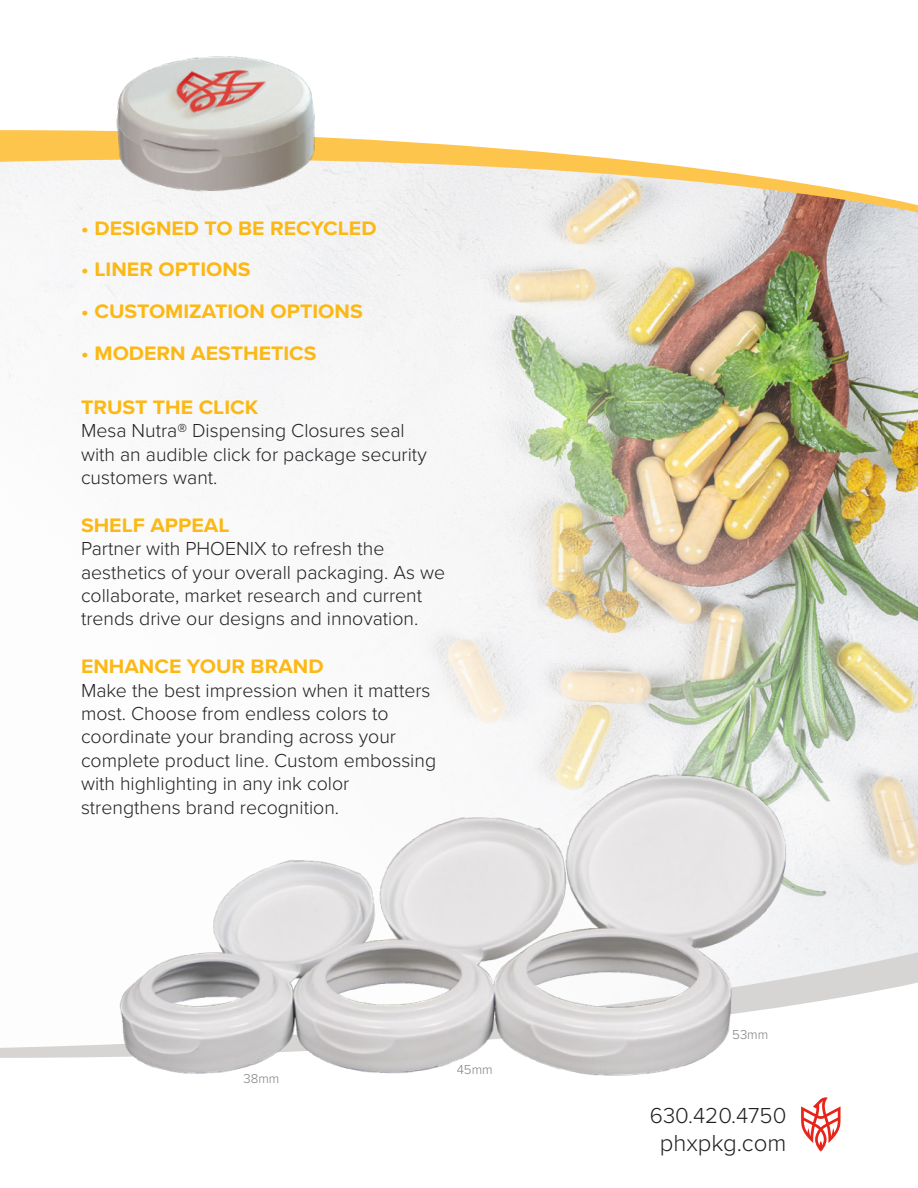
<style>
.page{position:relative;width:918px;height:1188px;background:#fff}
.page>*{position:absolute;margin:0;border:0;box-sizing:border-box;transform-origin:0 0}
.t1{font:300 24px "Proxima Nova";color:#231f20}
.t2{font:300 22.5px "Proxima Nova";color:#231f20}
.t3{font:700 20.25px "Proxima Nova";color:#fcb814;scale:1.05 1}
.t4{font:300 19.5px/23.4px "Proxima Nova";color:#231f20}
.t5{font:300 13.35px "Proxima Nova";color:#7e7f7b}
</style>
<div class="page">
<img style="left:1px;top:265px;width:917px;height:680px">
<svg style="left:857px;top:945px;width:61px;height:35px;fill:#d7d5d3"></svg>
<svg style="left:0;top:980px;width:918px;height:78px"></svg>
<svg style="left:1px;top:208px;width:917px;height:57px;fill:#f1f0f1"></svg>
<svg style="left:0;top:130px;width:918px;height:78px"></svg>
<svg style="left:801px;top:1112px;width:40px;height:40px"></svg>
<img style="left:88px;top:751px;width:769px;height:361px">
<img style="left:81px;top:56px;width:296px;height:174px">
<p class="t3" style="left:81px;top:213px;width:283px">• DESIGNED TO BE RECYCLED</p>
<p class="t3" style="left:81px;top:254px;width:163px">• LINER OPTIONS</p>
<p class="t3" style="left:81px;top:296px;width:270px">• CUSTOMIZATION OPTIONS</p>
<p class="t3" style="left:81px;top:338px;width:226px">• MODERN AESTHETICS</p>
<p class="t3" style="left:81px;top:392px;width:170px">TRUST THE CLICK</p>
<p class="t4" style="left:81px;top:418px;width:347px">Mesa Nutra® Dispensing Closures seal with an audible click for package security customers want.</p>
<p class="t3" style="left:81px;top:510px;width:143px">SHELF APPEAL</p>
<p class="t4" style="left:81px;top:536px;width:366px">Partner with PHOENIX to refresh the aesthetics of your overall packaging. As we collaborate, market research and current trends drive our designs and innovation.</p>
<p class="t3" style="left:81px;top:651px;width:233px">ENHANCE YOUR BRAND</p>
<p class="t4" style="left:81px;top:677px;width:357px">Make the best impression when it matters most. Choose from endless colors to coordinate your branding across your complete product line. Custom embossing with highlighting in any ink color strengthens brand recognition.</p>
<p class="t5" style="left:244px;top:1069px;width:37px">38mm</p>
<p class="t5" style="left:457px;top:1059px;width:37px">45mm</p>
<p class="t5" style="left:732px;top:1024px;width:38px">53mm</p>
<p class="t2" style="left:650px;top:1099px;width:138px">630.420.4750</p>
<p class="t1" style="left:660px;top:1125px;width:128px">phxpkg.com</p>
</div>
